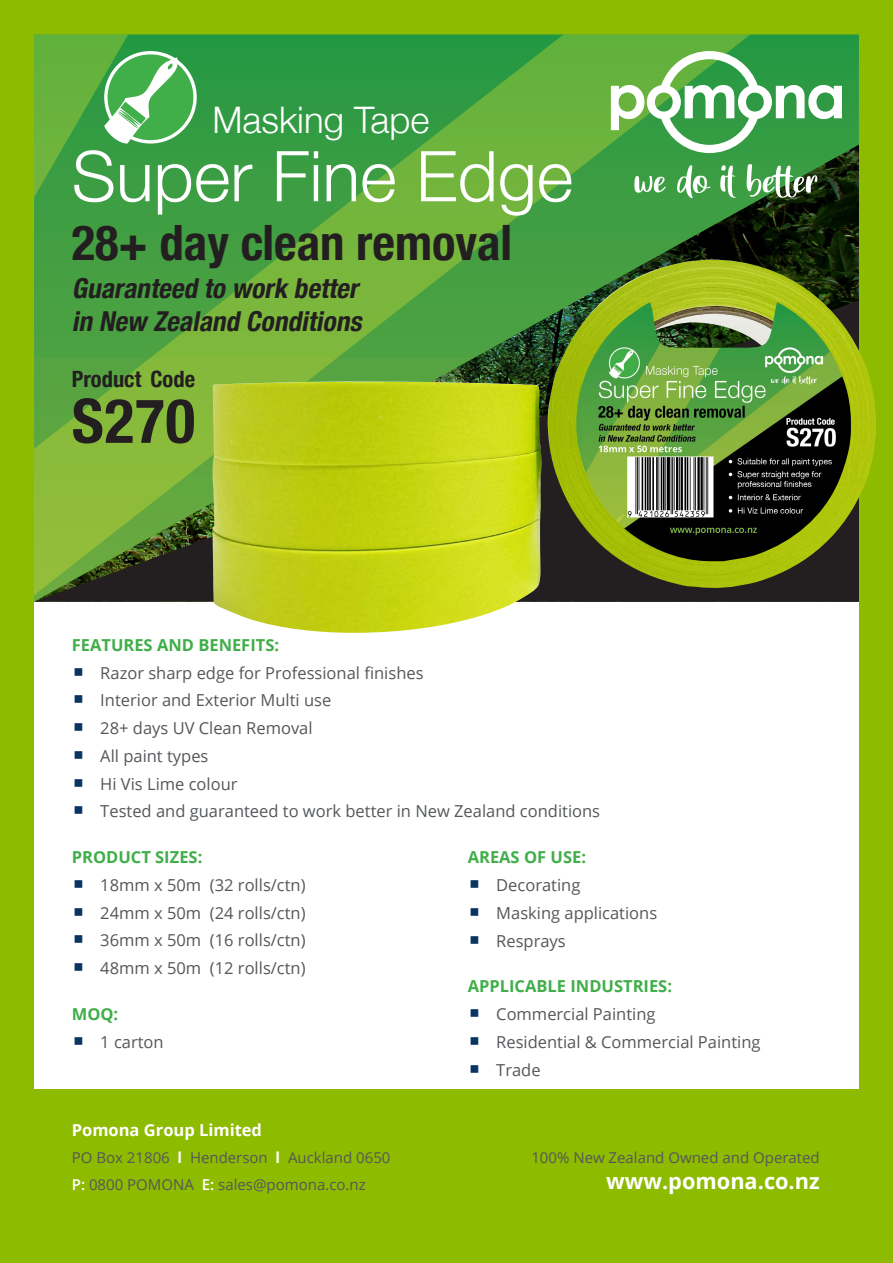
<style>
.page{position:relative;width:893px;height:1263px;background:#8dbb00}
.page>*{position:absolute;margin:0;border:0;box-sizing:border-box;transform-origin:0 0}
.t1{font:300 70.05px "Helvetica Neue";color:#fff}
.t2{font:700 condensed 61.5px "Helvetica Neue";color:#231f20}
.t3{font:700 condensed 48.75px "Helvetica Neue";color:#231f20}
.t4{font:300 36.6px "Helvetica Neue";color:#fff}
.t5{font:italic 700 condensed 27.45px/32.8px "Helvetica Neue";color:#231f20}
.t6{font:700 condensed 22.5px "Helvetica Neue";color:#231f20}
.t7{font:700 21.75px "Open Sans";color:#fff}
.t8{font:16.5px "Open Sans";color:#54575a}
.t9{font:700 16.5px "Open Sans";color:#40ae49}
.t10{font:700 16.5px "Open Sans";color:#fff}
.t11{font:15px "Open Sans";color:#54575a}
.s1{font-weight:700;color:#fff}
.s2{font-weight:600;color:#fff}
</style>
<div class="page">
<div style="left:34px;top:41px;width:825px;height:1194px;background:#fff"></div>
<svg style="left:34px;top:34px;width:825px;height:111px;background:#40a240"></svg>
<div style="left:28px;top:1090px;width:838px;height:152px;background:#8dbb00"></div>
<img style="left:34px;top:145px;width:825px;height:155px">
<svg style="left:34px;top:300px;width:178px;height:302px;background:#679b37"></svg>
<svg style="left:106px;top:53px;width:89px;height:89px"></svg>
<div style="left:104px;top:51px;width:93px;height:93px;border:3px solid #fff;border-radius:50%"></div>
<svg style="left:104px;top:57px;width:74px;height:87px"></svg>
<svg style="left:611px;top:51px;width:231px;height:102px"></svg>
<svg style="left:634px;top:176px;width:32px;height:17px"></svg>
<svg style="left:677px;top:165px;width:34px;height:33px"></svg>
<svg style="left:720px;top:165px;width:17px;height:33px"></svg>
<svg style="left:746px;top:164px;width:72px;height:35px"></svg>
<img style="left:212px;top:260px;width:666px;height:373px">
<img style="left:576px;top:302px;width:275px;height:259px">
<p class="t4" style="left:212px;top:90px;width:219px">Masking Tape</p>
<p class="t1" style="left:72px;top:120px;width:503px">Super Fine Edge</p>
<p class="t3" style="left:72px;top:202px;width:442px">28+ day clean removal</p>
<p class="t5" style="left:72px;top:270px;width:299px">Guaranteed towork better in New Zealand Conditions</p>
<p class="t6" style="left:72px;top:361px;width:125px">Product Code</p>
<p class="t2" style="left:72px;top:370px;width:125px">S270</p>
<p class="t9" style="left:72px;top:633px;width:209px">FEATURES AND BENEFITS:</p>
<p class="t8" style="left:100px;top:661px;width:325px">Razor sharp edge for Professional finishes</p>
<p class="t8" style="left:100px;top:689px;width:232px">Interior and Exterior Multi use</p>
<p class="t8" style="left:100px;top:717px;width:214px">28+ days UV Clean Removal</p>
<p class="t8" style="left:100px;top:744px;width:110px">All paint types</p>
<p class="t8" style="left:100px;top:772px;width:139px">Hi Vis Lime colour</p>
<p class="t8" style="left:100px;top:800px;width:501px">Tested and guaranteed to work better in New Zealand conditions</p>
<p class="t9" style="left:72px;top:845px;width:132px">PRODUCT SIZES:</p>
<p class="t8" style="left:100px;top:873px;width:207px">18mm x 50m (32 rolls/ctn)</p>
<p class="t8" style="left:100px;top:901px;width:207px">24mm x 50m (24 rolls/ctn)</p>
<p class="t8" style="left:100px;top:929px;width:207px">36mm x 50m (16 rolls/ctn)</p>
<p class="t8" style="left:100px;top:957px;width:207px">48mm x 50m (12 rolls/ctn)</p>
<p class="t9" style="left:72px;top:1002px;width:48px">MOQ:</p>
<p class="t8" style="left:100px;top:1030px;width:65px">1 carton</p>
<p class="t9" style="left:468px;top:846px;width:120px">AREAS OF USE:</p>
<p class="t8" style="left:496px;top:874px;width:86px">Decorating</p>
<p class="t8" style="left:496px;top:901px;width:162px">Masking applications</p>
<p class="t8" style="left:496px;top:929px;width:71px">Resprays</p>
<p class="t9" style="left:468px;top:975px;width:206px">APPLICABLE INDUSTRIES:</p>
<p class="t8" style="left:496px;top:1003px;width:161px">Commercial Painting</p>
<p class="t8" style="left:496px;top:1030px;width:266px">Residential &amp; Commercial Painting</p>
<p class="t8" style="left:496px;top:1058px;width:46px">Trade</p>
<p class="t10" style="left:72px;top:1119px;width:192px">Pomona Group Limited</p>
<p class="t11" style="left:72px;top:1147px;width:320px">PO Box 21806 <span class="s1">l</span> Henderson <span class="s1">l</span> Auckland 0650</p>
<p class="t11" style="left:72px;top:1174px;width:295px"><span class="s2">P:</span> 0800 POMONA <span class="s2">E:</span> sales@pomona.co.nz</p>
<p class="t11" style="left:531px;top:1147px;width:290px">100% New Zealand Owned and Operated</p>
<p class="t7" style="left:606px;top:1166px;width:215px">www.pomona.co.nz</p>
</div>
